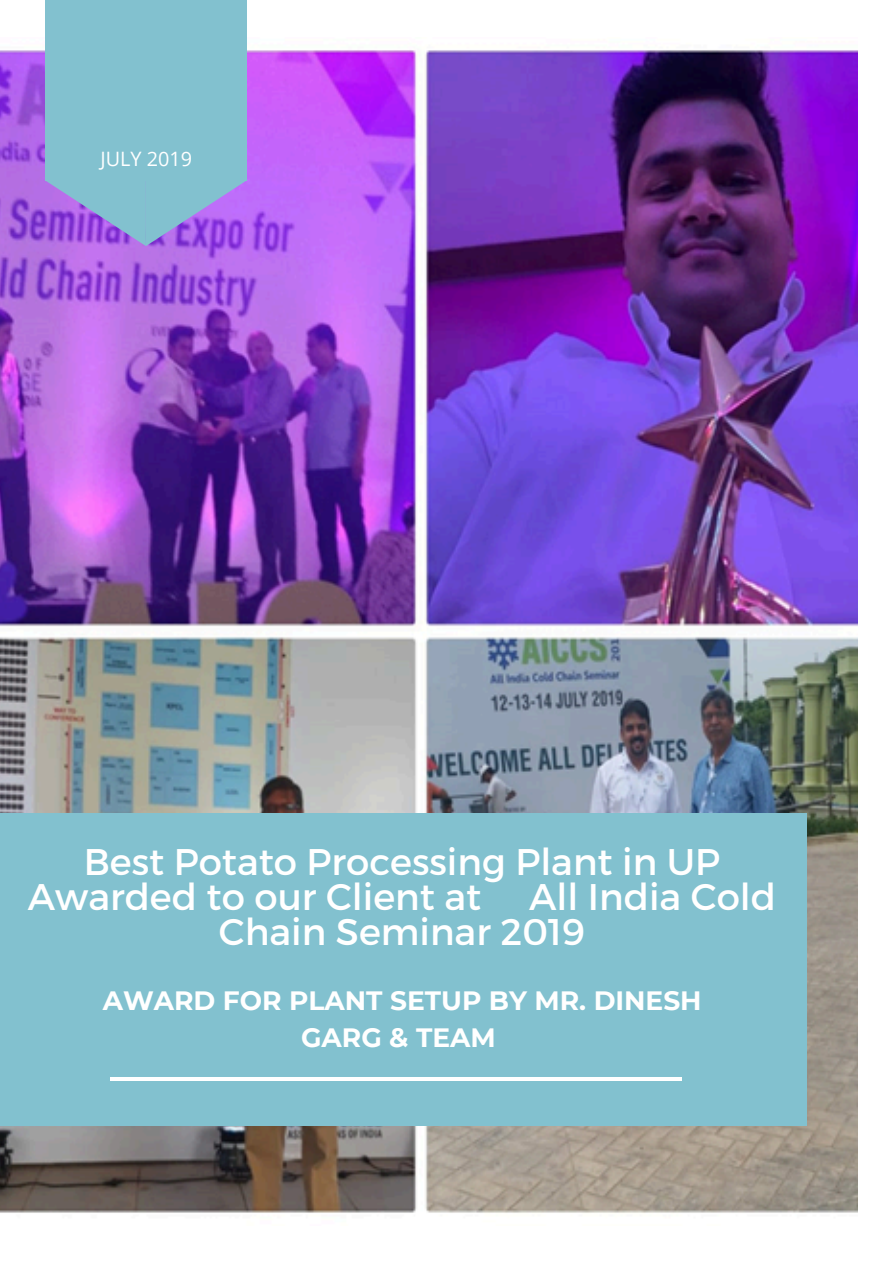
<style>
.page{position:relative;width:894px;height:1264px;background:#fff}
.page>*{position:absolute;margin:0;border:0;box-sizing:border-box;transform-origin:0 0}
.t1{font:37.05px/34.8px "Montserrat";color:#fff}
.t2{font:700 26.4px/37.2px "Montserrat";color:#fff;text-align:center}
.t3{font:19.8px "Open Sans";color:#fff}
</style>
<div class="page">
<img style="left:0;top:37px;width:857px;height:1176px">
<div style="left:0;top:813px;width:806px;height:312px;background:#82c1cf"></div>
<hr style="left:110px;top:1077px;width:572px;height:4px;background:#fff">
<div style="left:45px;top:0;width:201px;height:180px;background:#82c1cf"></div>
<svg style="left:45px;top:180px;width:201px;height:65px"></svg>
<p class="t3" style="left:100px;top:145px;width:93px">JULY 2019</p>
<p class="t1" style="left:28px;top:842px;width:693px;text-indent:56px">Best Potato Processing Plant in UP<br>Awarded to our Client at</p>
<p class="t1" style="left:219px;top:877px;width:558px;text-indent:310px">All India Cold<br>Chain Seminar 2019</p>
<p class="t2" style="left:103px;top:982px;width:600px">AWARD FOR PLANT SETUP BY MR. DINESH<br>GARG &amp; TEAM</p>
</div>
